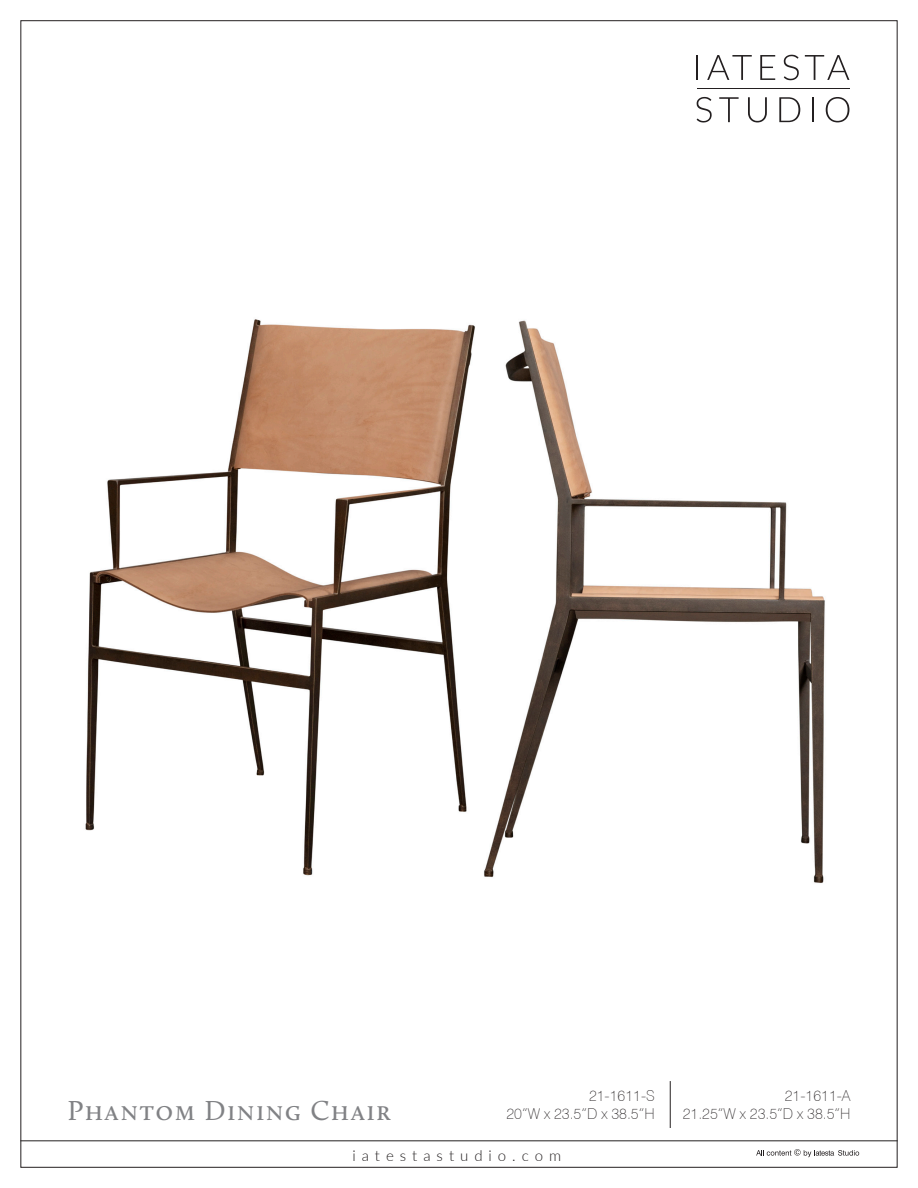
<style>
.page{position:relative;width:918px;height:1188px;background:#fff}
.page>*{position:absolute;margin:0;border:0;box-sizing:border-box;transform-origin:0 0}
.t1{font:28.5px "Calluna";letter-spacing:.05em;color:#818285}
.t2{font:100 15px "Swiss 721 BT";color:#231f20}
.t3{font:300 15px "Lato";letter-spacing:.4em;color:#231f20}
</style>
<div class="page">
<svg style="left:784px;top:55px;width:15px;height:25px"></svg>
<svg style="left:697px;top:97px;width:15px;height:26px"></svg>
<svg style="left:697px;top:55px;width:1px;height:25px"></svg>
<svg style="left:707px;top:55px;width:45px;height:25px"></svg>
<svg style="left:760px;top:55px;width:15px;height:25px"></svg>
<svg style="left:805px;top:55px;width:44px;height:25px"></svg>
<svg style="left:719px;top:97px;width:20px;height:25px"></svg>
<svg style="left:748px;top:97px;width:19px;height:25px"></svg>
<svg style="left:779px;top:97px;width:21px;height:25px"></svg>
<hr style="left:812px;top:97px;width:2px;height:25px;background:#231f20">
<svg style="left:826px;top:97px;width:23px;height:25px"></svg>
<hr style="left:697px;top:88px;width:152px;height:1px;background:#231f20">
<svg style="left:756px;top:1149px;width:103px;height:8px"></svg>
<hr style="left:20px;top:1141px;width:878px;height:1px;background:#231f20">
<hr style="left:670px;top:1081px;width:1px;height:47px;background:#231f20">
<img style="left:85px;top:319px;width:390px;height:557px">
<img style="left:484px;top:320px;width:341px;height:563px">
<p class="t2" style="left:589px;top:1087px;width:67px">21-1611-S</p>
<p class="t1" style="left:68px;top:1093px;width:325px">Phantom Dining Chair</p>
<p class="t2" style="left:506px;top:1105px;width:150px">20”W x 23.5”D x 38.5”H</p>
<p class="t3" style="left:352px;top:1145px;width:210px">iatestastudio.com</p>
<p class="t2" style="left:785px;top:1087px;width:67px">21-1611-A</p>
<p class="t2" style="left:683px;top:1105px;width:169px">21.25”W x 23.5”D x 38.5”H</p>
</div>
